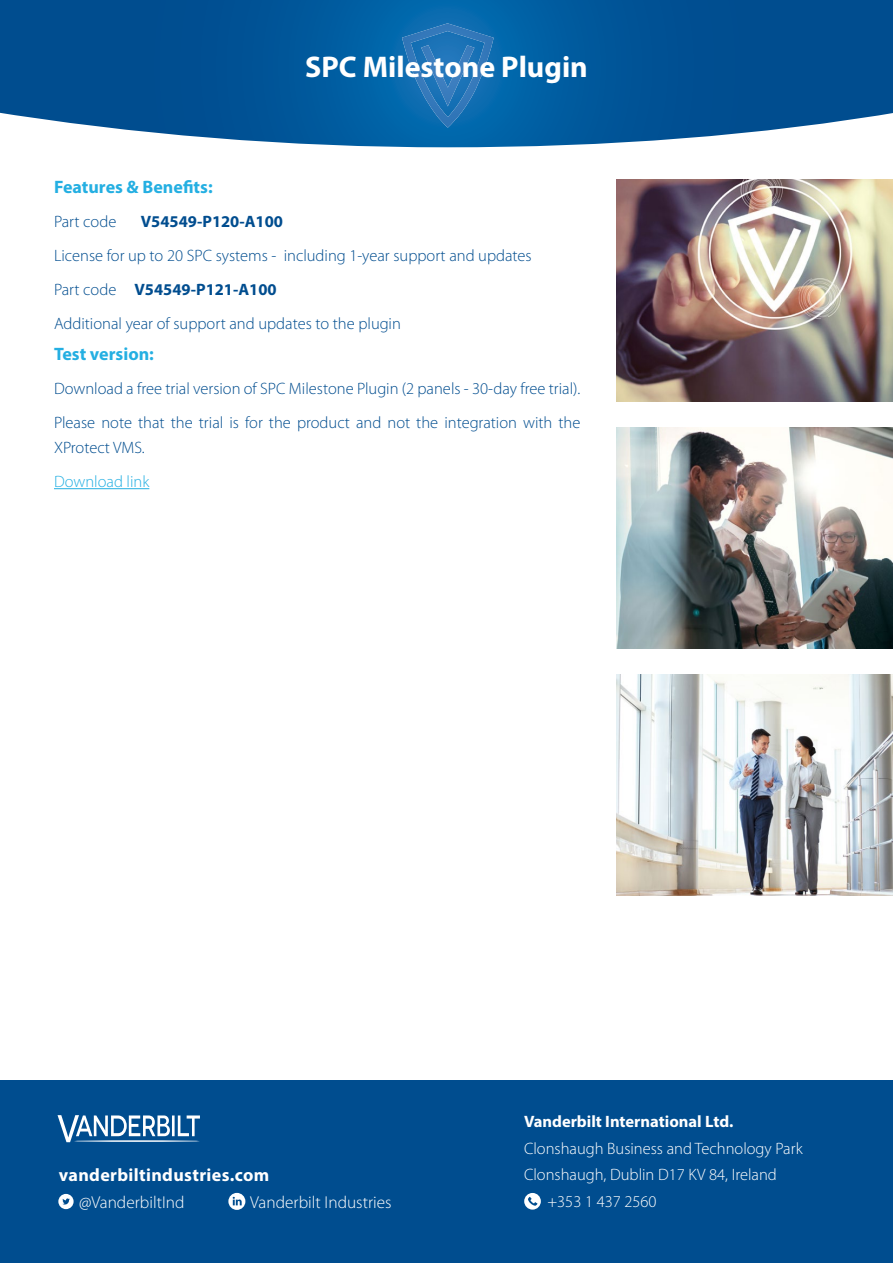
<style>
.page{position:relative;width:893px;height:1263px;background:#fff}
.page>*{position:absolute;margin:0;border:0;box-sizing:border-box;transform-origin:0 0}
.t1{font:700 30px "Myriad Pro";color:#fff}
.t2{font:700 18px "Myriad Pro";color:#24afe2}
.t3{font:700 18px "Myriad Pro";letter-spacing:.02em;color:#fff}
.t4{font:300 17.25px "Myriad Pro";color:#fff}
.t5{font:300 16.5px/34px "Myriad Pro";color:#004d8f}
.t6{font:300 16.5px "Myriad Pro";color:#fff}
.t7{font:700 16.5px "Myriad Pro";color:#fff}
.t8{font:700 16.5px "Myriad Pro";color:#004d8f}
.t9{font:300 16.5px "Myriad Pro";color:#24afe2}
.s1{font-weight:700}
</style>
<div class="page">
<svg style="left:0;top:0;width:893px;height:147px;background:#14629f"></svg>
<svg style="left:402px;top:23px;width:92px;height:105px;background:#1f73b6"></svg>
<div style="left:0;top:1080px;width:893px;height:183px;background:#004d8f"></div>
<svg style="left:524px;top:1193px;width:17px;height:17px"></svg>
<svg style="left:58px;top:1115px;width:142px;height:27px"></svg>
<hr style="left:74px;top:1140px;width:126px;height:2px;background:#fff;border-radius:50%">
<svg style="left:58px;top:1194px;width:16px;height:15px"></svg>
<svg style="left:228px;top:1193px;width:17px;height:17px"></svg>
<hr style="left:54px;top:488px;width:95px;height:1px;background:#24afe2">
<img style="left:617px;top:180px;width:276px;height:221px">
<img style="left:617px;top:427px;width:276px;height:221px">
<img style="left:617px;top:674px;width:276px;height:221px">
<h1 class="t1" style="left:305px;top:47px;width:284px">SPC Milestone Plugin</h1>
<p class="t2" style="left:54px;top:176px;width:160px">Features &amp; Benefits:</p>
<p class="t5" style="left:54px;top:205px;width:64px">Part code</p>
<p class="t8" style="left:141px;top:211px;width:144px">V54549-P120-A100</p>
<p class="t5" style="left:54px;top:239px;width:479px">License for up to 20 SPC systems - including 1-year support and updates<br>Part code <span class="s1">V54549-P121-A100<br></span>Additional year of support and updates to the plugin</p>
<p class="t2" style="left:54px;top:342px;width:101px">Test version:</p>
<p class="t5" style="left:54px;top:371px;width:528px">Download a free trial version of SPC Milestone Plugin (2 panels - 30-day free trial).<br>Please note that the trial is for the product and not the integration with the</p>
<p class="t5" style="left:54px;top:430px;width:92px">XProtect VMS.</p>
<p class="t9" style="left:54px;top:472px;width:97px">Download link</p>
<p class="t3" style="left:59px;top:1163px;width:212px">vanderbiltindustries.com</p>
<p class="t4" style="left:79px;top:1191px;width:107px">@VanderbiltInd</p>
<p class="t4" style="left:250px;top:1191px;width:143px">Vanderbilt Industries</p>
<p class="t7" style="left:524px;top:1111px;width:211px">Vanderbilt International Ltd.</p>
<p class="t6" style="left:524px;top:1138px;width:280px">Clonshaugh Business and Technology Park</p>
<p class="t6" style="left:524px;top:1165px;width:254px">Clonshaugh, Dublin D17 KV 84, Ireland</p>
<p class="t6" style="left:547px;top:1191px;width:111px">+353 1 437 2560</p>
</div>
